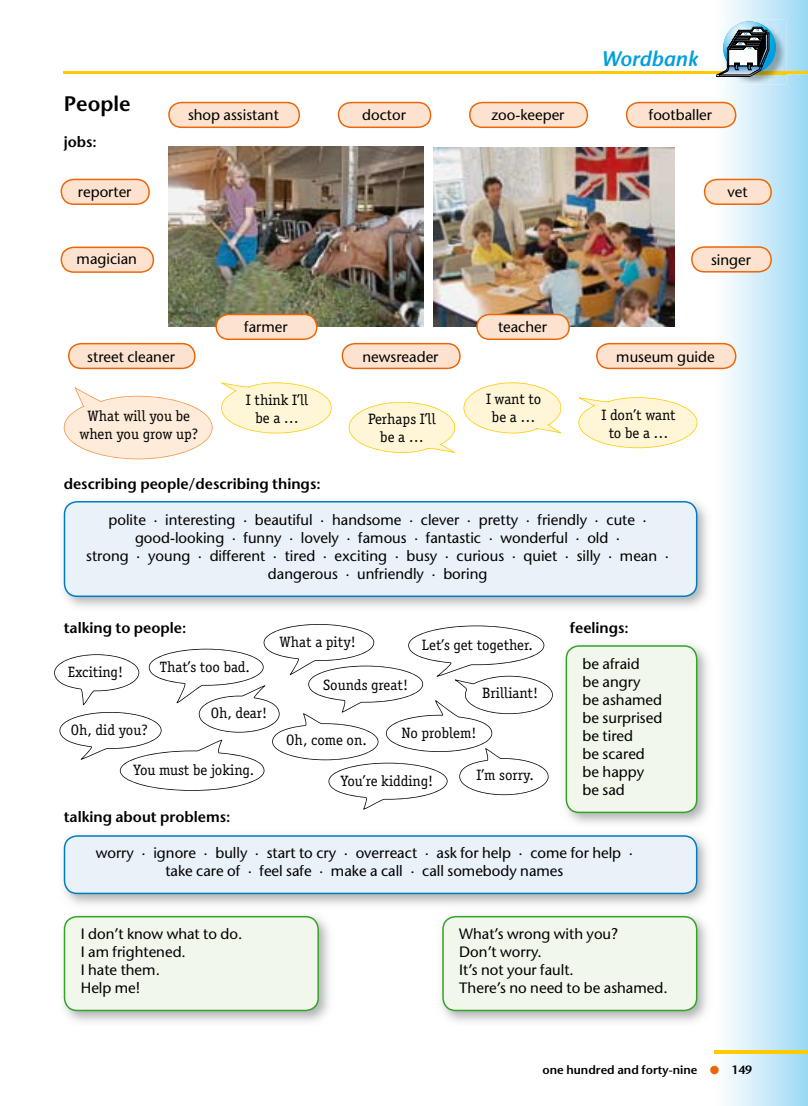
<style>
.page{position:relative;width:808px;height:1106px;background:#fff}
.page>*{position:absolute;margin:0;border:0;box-sizing:border-box;transform-origin:0 0}
.t1{font:italic 600 21px "Stone Sans Std";color:#009ee0}
.t2{font:600 21px "Stone Sans Std";color:#000}
.t3{font:500 15px/18px "Stone Sans Std";color:#000}
.t4{font:15px/18px "Officina Serif Std";color:#000;text-align:center}
.t5{font:600 15px "Stone Sans Std";color:#000}
.t6{font:15px/18px "Officina Serif Std";letter-spacing:-.02em;color:#000;text-align:center}
.t7{font:600 12px "Stone Sans Std";color:#000}
</style>
<div class="page">
<svg style="left:714px;top:0;width:94px;height:1105px"></svg>
<hr style="left:64px;top:71px;width:744px;height:3px;background:#ffcb00">
<hr style="left:714px;top:1050px;width:94px;height:3px;background:#ffcb00">
<svg style="left:710px;top:1065px;width:9px;height:9px"></svg>
<img style="left:721px;top:20px;width:65px;height:65px">
<img style="left:769px;top:71px;width:17px;height:3px">
<svg style="left:723px;top:21px;width:53px;height:53px"></svg>
<svg style="left:717px;top:27px;width:52px;height:50px"></svg>
<img style="left:568px;top:644px;width:140px;height:180px">
<div style="left:565px;top:645px;width:132px;height:168px;background:#f1f7eb"></div>
<div style="left:64px;top:915px;width:255px;height:96px;background:#f1f7eb"></div>
<img style="left:441px;top:918px;width:266px;height:104px">
<div style="left:442px;top:915px;width:255px;height:96px;background:#f1f7eb"></div>
<svg style="left:64px;top:387px;width:149px;height:72px"></svg>
<svg style="left:221px;top:382px;width:111px;height:51px"></svg>
<svg style="left:349px;top:402px;width:106px;height:51px"></svg>
<svg style="left:463px;top:382px;width:98px;height:51px"></svg>
<svg style="left:578px;top:397px;width:119px;height:51px"></svg>
<img style="left:434px;top:148px;width:240px;height:179px">
<img style="left:168px;top:147px;width:255px;height:180px">
<svg style="left:168px;top:102px;width:132px;height:26px;background:#fbd5b9"></svg>
<svg style="left:61px;top:179px;width:89px;height:26px;background:#fad5b9"></svg>
<svg style="left:61px;top:246px;width:93px;height:27px;background:#fad5b9"></svg>
<svg style="left:342px;top:343px;width:119px;height:26px;background:#fbd5b9"></svg>
<svg style="left:338px;top:102px;width:93px;height:26px;background:#fad4b8"></svg>
<svg style="left:68px;top:343px;width:128px;height:26px;background:#fbd5b9"></svg>
<svg style="left:691px;top:246px;width:81px;height:26px;background:#f9d5ba"></svg>
<svg style="left:596px;top:343px;width:140px;height:26px;background:#fad5b9"></svg>
<svg style="left:476px;top:314px;width:94px;height:26px;background:#f9d3b7"></svg>
<svg style="left:469px;top:102px;width:119px;height:26px;background:#fbd5b9"></svg>
<svg style="left:704px;top:179px;width:68px;height:26px;background:#f8d4b8"></svg>
<svg style="left:626px;top:102px;width:110px;height:26px;background:#fad4b8"></svg>
<svg style="left:215px;top:314px;width:102px;height:26px;background:#f7d1b5"></svg>
<img style="left:63px;top:500px;width:644px;height:107px">
<div style="left:64px;top:501px;width:633px;height:96px;background:#e9f1f9"></div>
<img style="left:63px;top:834px;width:644px;height:71px">
<svg style="left:64px;top:835px;width:633px;height:59px;background:#ddeaf5"></svg>
<svg style="left:54px;top:624px;width:499px;height:185px"></svg>
<h1 class="t1" style="left:601px;top:46px;width:98px">Wordbank</h1>
<h1 class="t2" style="left:64px;top:91px;width:68px">People</h1>
<p class="t5" style="left:64px;top:132px;width:35px">jobs:</p>
<p class="t3" style="left:188px;top:106px;width:92px">shop assistant</p>
<p class="t3" style="left:362px;top:106px;width:45px">doctor</p>
<p class="t3" style="left:491px;top:106px;width:75px">zoo-keeper</p>
<p class="t3" style="left:649px;top:106px;width:65px">footballer</p>
<p class="t3" style="left:78px;top:183px;width:55px">reporter</p>
<p class="t3" style="left:727px;top:183px;width:22px">vet</p>
<p class="t3" style="left:77px;top:250px;width:62px">magician</p>
<p class="t3" style="left:711px;top:251px;width:41px">singer</p>
<p class="t3" style="left:244px;top:318px;width:45px">farmer</p>
<p class="t3" style="left:498px;top:318px;width:51px">teacher</p>
<p class="t3" style="left:87px;top:347px;width:89px">street cleaner</p>
<p class="t3" style="left:362px;top:347px;width:77px">newsreader</p>
<p class="t3" style="left:616px;top:347px;width:100px">museum guide</p>
<p class="t4" style="left:79px;top:407px;width:120px">What will you be when you grow up?</p>
<p class="t4" style="left:246px;top:391px;width:64px">I think I’ll be a …</p>
<p class="t4" style="left:368px;top:409px;width:69px">Perhaps I’ll be a …</p>
<p class="t4" style="left:486px;top:390px;width:57px">I want to be a …</p>
<p class="t6" style="left:601px;top:405px;width:76px">I don’t want to be a …</p>
<p class="t5" style="left:64px;top:474px;width:258px">describing people/describing things:</p>
<p class="t3" style="left:86px;top:511px;width:584px;text-align:center">polite · interesting · beautiful · handsome · clever · pretty · friendly · cute · good-looking · funny · lovely · famous · fantastic · wonderful · old ·<br>strong · young · different · tired · exciting · busy · curious · quiet · silly · mean · dangerous · unfriendly · boring</p>
<p class="t5" style="left:64px;top:618px;width:124px">talking to people:</p>
<p class="t5" style="left:570px;top:618px;width:61px">feelings:</p>
<p class="t4" style="left:279px;top:633px;width:78px">What a pity!</p>
<p class="t4" style="left:422px;top:635px;width:113px">Let’s get together.</p>
<p class="t4" style="left:68px;top:662px;width:57px">Exciting!</p>
<p class="t4" style="left:71px;top:721px;width:79px">Oh, did you?</p>
<p class="t4" style="left:160px;top:657px;width:92px">That’s too bad.</p>
<p class="t4" style="left:211px;top:704px;width:58px">Oh, dear!</p>
<p class="t4" style="left:133px;top:761px;width:123px">You must be joking.</p>
<p class="t4" style="left:323px;top:675px;width:86px">Sounds great!</p>
<p class="t4" style="left:482px;top:683px;width:57px">Brilliant!</p>
<p class="t4" style="left:286px;top:730px;width:82px">Oh, come on.</p>
<p class="t4" style="left:402px;top:724px;width:76px">No problem!</p>
<p class="t4" style="left:340px;top:771px;width:94px">You’re kidding!</p>
<p class="t4" style="left:476px;top:765px;width:59px">I’m sorry.</p>
<p class="t3" style="left:582px;top:655px;width:81px">be afraid<br>be angry<br>be ashamed be surprised be tired<br>be scared be happy be sad</p>
<p class="t5" style="left:64px;top:807px;width:168px">talking about problems:</p>
<p class="t3" style="left:96px;top:844px;width:539px;text-align:center">worry · ignore · bully · start to cry · overreact · ask for help · come for help · take care of · feel safe · make a call · call somebody names</p>
<p class="t3" style="left:81px;top:925px;width:163px">I don’t know what to do.<br>I am frightened.<br>I hate them.<br>Help me!</p>
<p class="t3" style="left:459px;top:925px;width:210px">What’s wrong with you?<br>Don’t worry.<br>It’s not your fault.<br>There’s no need to be ashamed.</p>
<p class="t7" style="left:542px;top:1062px;width:156px">one hundred and forty-nine</p>
<p class="t7" style="left:731px;top:1062px;width:22px">149</p>
</div>
